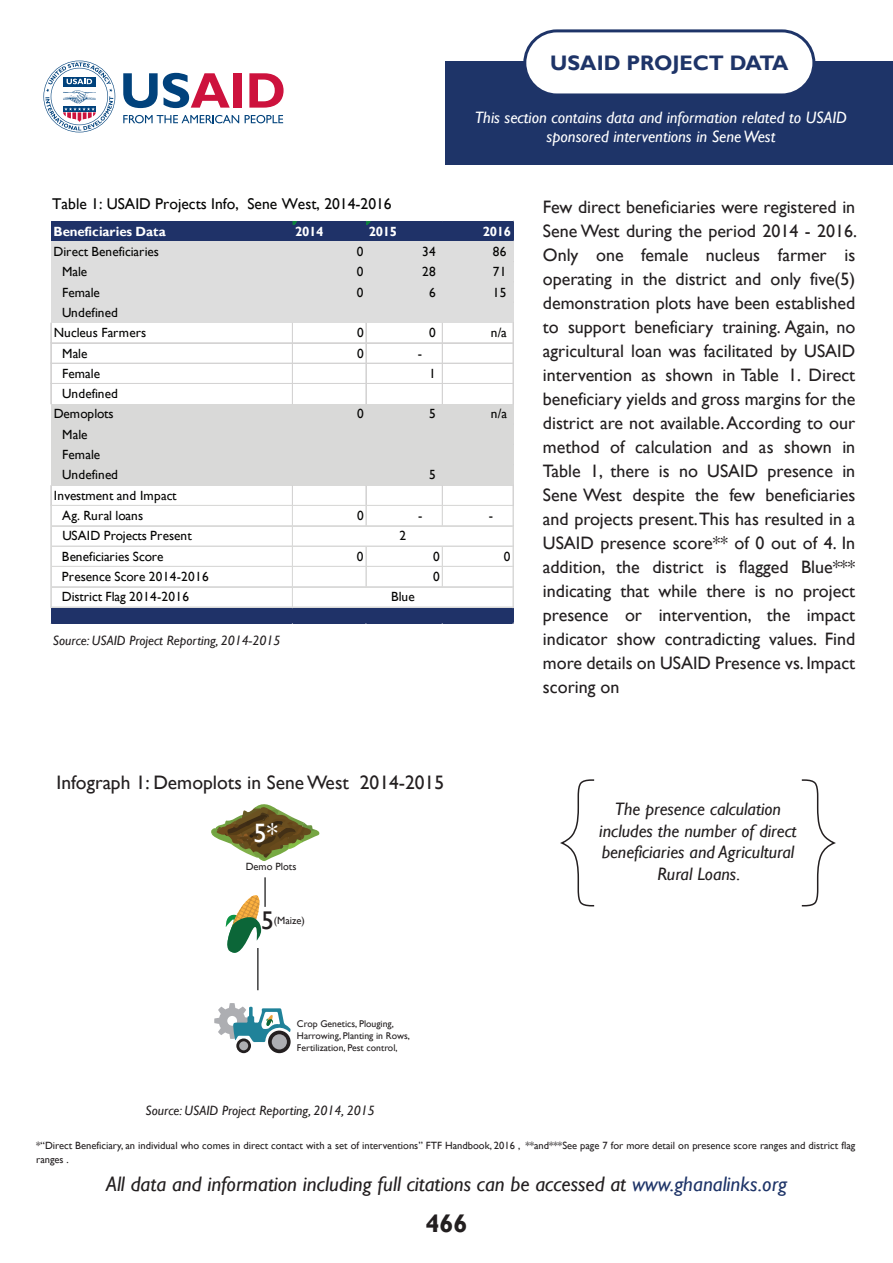
<style>
.page{position:relative;width:893px;height:1263px;background:#fff}
.page>*{position:absolute;margin:0;border:0;box-sizing:border-box;transform-origin:0 0}
.t1{font:26.55px "Gill Sans";color:#fff}
.t2{font:25.65px "Gill Sans";color:#231f20}
.t3{font:700 25.5px "Gill Sans";color:#231f20}
.t4{font:italic 21px "Gill Sans";color:#231f20}
.t5{font:700 21px "Gill Sans";color:#1e3468}
.t6{font:19.5px "Gill Sans";color:#231f20}
.t7{font:18px/24px "Gill Sans";color:#231f20;text-align:justify}
.t8{font:italic 18px/21.6px "Gill Sans";color:#231f20;text-align:center}
.t9{font:italic 16.5px/19.8px "Gill Sans";color:#fff;text-align:center}
.t10{font:15.6px "Gill Sans";color:#050504}
.t11{font:italic 13.5px "Gill Sans";color:#231f20}
.t12{font:13.35px/20.2px "Gill Sans";letter-spacing:-.005em;color:#050504}
.t13{font:700 13.35px "Gill Sans";letter-spacing:-.02em;color:#fff}
.t14{font:13.35px "Gill Sans";letter-spacing:.025em;color:#050504}
.t15{font:10.5px/13.5px "Gill Sans";color:#231f20}
.t16{font:9.75px/11.7px "Gill Sans";color:#231f20}
.s1{color:#1e3468}
</style>
<div class="page">
<div style="left:446px;top:62px;width:447px;height:103px;background:#1e3468"></div>
<div style="left:525px;top:31px;width:289px;height:64px;background:#fff;border-radius:32px"></div>
<div style="left:523px;top:29px;width:292px;height:67px;border:3px solid #1e3468;border-radius:32px"></div>
<svg style="left:801px;top:779px;width:35px;height:128px"></svg>
<svg style="left:560px;top:779px;width:35px;height:128px"></svg>
<svg style="left:123px;top:115px;width:116px;height:8px"></svg>
<svg style="left:245px;top:115px;width:38px;height:8px"></svg>
<svg style="left:123px;top:73px;width:107px;height:35px"></svg>
<div style="left:234px;top:73px;width:8px;height:35px;background:#cd123d"></div>
<svg style="left:249px;top:73px;width:35px;height:35px"></svg>
<svg style="left:43px;top:61px;width:72px;height:71px"></svg>
<div style="left:51px;top:222px;width:463px;height:20px;background:#1f3268"></div>
<div style="left:51px;top:241px;width:463px;height:82px;background:#ddd"></div>
<div style="left:51px;top:404px;width:463px;height:82px;background:#d9d9d8"></div>
<div style="left:51px;top:607px;width:463px;height:17px;background:#1f3268"></div>
<hr style="left:51px;top:323px;width:1px;height:81px;background:#d4d3d3">
<hr style="left:292px;top:323px;width:1px;height:81px;background:#d4d3d3">
<hr style="left:366px;top:323px;width:1px;height:81px;background:#d4d3d3">
<hr style="left:442px;top:323px;width:1px;height:81px;background:#d4d3d3">
<hr style="left:513px;top:323px;width:1px;height:81px;background:#d4d3d3">
<svg style="left:51px;top:486px;width:1px;height:19px"></svg>
<svg style="left:292px;top:486px;width:1px;height:19px"></svg>
<hr style="left:51px;top:505px;width:463px;height:1px;background:#d9d9d8">
<hr style="left:51px;top:525px;width:463px;height:1px;background:#d9d9d8">
<hr style="left:51px;top:526px;width:463px;height:1px;background:#d9d9d8">
<svg style="left:366px;top:486px;width:1px;height:39px"></svg>
<svg style="left:442px;top:486px;width:1px;height:39px"></svg>
<hr style="left:51px;top:546px;width:463px;height:1px;background:#d9d9d8">
<hr style="left:51px;top:566px;width:463px;height:1px;background:#d9d9d8">
<hr style="left:51px;top:586px;width:463px;height:1px;background:#d9d9d8">
<hr style="left:51px;top:587px;width:463px;height:1px;background:#d9d9d8">
<hr style="left:51px;top:505px;width:1px;height:103px;background:#d9d9d8">
<hr style="left:292px;top:506px;width:1px;height:102px;background:#d9d9d8">
<hr style="left:366px;top:547px;width:1px;height:40px;background:#d9d9d8">
<hr style="left:442px;top:547px;width:1px;height:40px;background:#d9d9d8">
<hr style="left:51px;top:607px;width:463px;height:1px;background:#d9d9d8">
<hr style="left:513px;top:506px;width:1px;height:102px;background:#d9d9d8">
<hr style="left:51px;top:342px;width:463px;height:1px;background:#d4d3d3">
<hr style="left:51px;top:343px;width:463px;height:1px;background:#d4d3d3">
<hr style="left:51px;top:363px;width:463px;height:1px;background:#d4d3d3">
<hr style="left:51px;top:383px;width:463px;height:1px;background:#d4d3d3">
<svg style="left:513px;top:486px;width:1px;height:19px"></svg>
<svg style="left:211px;top:804px;width:108px;height:57px"></svg>
<hr style="left:264px;top:877px;width:2px;height:30px;background:#3e3e3f">
<hr style="left:257px;top:948px;width:2px;height:42px;background:#3e3e3f">
<svg style="left:268px;top:1030px;width:23px;height:23px"></svg>
<div style="left:272px;top:1034px;width:15px;height:15px;background:#adaeb2;border-radius:50%"></div>
<svg style="left:236px;top:1038px;width:15px;height:15px"></svg>
<div style="left:239px;top:1041px;width:9px;height:9px;background:#adaeb2;border-radius:50%"></div>
<svg style="left:214px;top:1003px;width:77px;height:39px"></svg>
<svg style="left:225px;top:895px;width:37px;height:60px"></svg>
<p class="t5" style="left:550px;top:50px;width:240px">USAID PROJECT DATA</p>
<p class="t9" style="left:475px;top:107px;width:374px">This section contains data and information related to USAID sponsored interventions in Sene West</p>
<p class="t10" style="left:52px;top:195px;width:341px">Table 1: USAID Projects Info, Sene West, 2014-2016</p>
<p class="t13" style="left:54px;top:223px;width:114px">Beneficiaries Data</p>
<p class="t13" style="left:295px;top:223px;width:30px">2014</p>
<p class="t13" style="left:369px;top:223px;width:30px">2015</p>
<p class="t13" style="left:483px;top:223px;width:30px">2016</p>
<p class="t12" style="left:54px;top:241px;width:107px">Direct Beneficiaries</p>
<p class="t12" style="left:357px;top:241px;width:8px">0</p>
<p class="t12" style="left:422px;top:241px;width:15px">34</p>
<p class="t12" style="left:493px;top:241px;width:15px">86</p>
<p class="t12" style="left:62px;top:262px;width:27px">Male</p>
<p class="t12" style="left:357px;top:262px;width:8px">0</p>
<p class="t12" style="left:422px;top:262px;width:15px">28</p>
<p class="t12" style="left:493px;top:262px;width:15px">71</p>
<p class="t12" style="left:62px;top:282px;width:39px">Female</p>
<p class="t12" style="left:357px;top:282px;width:8px">0</p>
<p class="t12" style="left:429px;top:282px;width:8px">6</p>
<p class="t12" style="left:493px;top:282px;width:15px">15</p>
<p class="t12" style="left:54px;top:302px;width:94px;text-indent:8px">Undefined<br>Nucleus Farmers</p>
<p class="t12" style="left:357px;top:323px;width:8px">0</p>
<p class="t12" style="left:429px;top:323px;width:8px">0</p>
<p class="t12" style="left:491px;top:323px;width:18px">n/a</p>
<p class="t12" style="left:62px;top:343px;width:27px">Male</p>
<p class="t12" style="left:357px;top:343px;width:8px">0</p>
<p class="t12" style="left:418px;top:343px;width:6px">-</p>
<p class="t12" style="left:62px;top:363px;width:39px">Female</p>
<p class="t12" style="left:429px;top:363px;width:8px">1</p>
<p class="t12" style="left:54px;top:384px;width:66px;text-indent:8px">Undefined<br>Demoplots</p>
<p class="t12" style="left:357px;top:404px;width:8px">0</p>
<p class="t12" style="left:429px;top:404px;width:8px">5</p>
<p class="t12" style="left:491px;top:404px;width:18px">n/a</p>
<p class="t12" style="left:62px;top:424px;width:57px">Male<br>Female<br>Undefined</p>
<p class="t12" style="left:62px;top:485px;width:116px;text-indent:-8px">Investment and Impact<br>Ag. Rural loans</p>
<p class="t12" style="left:62px;top:526px;width:131px">USAID Projects Present<br>Beneficiaries Score</p>
<p class="t12" style="left:429px;top:465px;width:8px">5</p>
<p class="t12" style="left:357px;top:506px;width:8px">0</p>
<p class="t12" style="left:418px;top:506px;width:6px">-</p>
<p class="t12" style="left:489px;top:506px;width:6px">-</p>
<p class="t12" style="left:400px;top:526px;width:8px">2</p>
<p class="t12" style="left:357px;top:546px;width:8px">0</p>
<p class="t12" style="left:433px;top:546px;width:8px">0</p>
<p class="t12" style="left:504px;top:546px;width:8px">0</p>
<p class="t14" style="left:62px;top:569px;width:148px">Presence Score 2014-2016</p>
<p class="t12" style="left:433px;top:567px;width:8px">0</p>
<p class="t12" style="left:62px;top:587px;width:129px">District Flag 2014-2016</p>
<p class="t12" style="left:391px;top:587px;width:25px">Blue</p>
<p class="t11" style="left:53px;top:633px;width:229px">Source: USAID Project Reporting, 2014-2015</p>
<p class="t6" style="left:57px;top:771px;width:389px">Infograph 1: Demoplots in Sene West 2014-2015</p>
<h1 class="t1" style="left:253px;top:818px;width:26px">5*</h1>
<p class="t15" style="left:246px;top:860px;width:52px">Demo Plots</p>
<h2 class="t2" style="left:261px;top:905px;width:14px">5</h2>
<p class="t15" style="left:274px;top:914px;width:33px">(Maize)</p>
<p class="t7" style="left:543px;top:195px;width:316px">Few direct beneficiaries were registered in Sene West during the period 2014 - 2016.<br>Only one female nucleus farmer is operating in the district and only five(5) demonstration plots have been established to support beneficiary training. Again, no agricultural loan was facilitated by USAID intervention as shown in Table 1. Direct beneficiary yields and gross margins for the district are not available. According to our method of calculation and as shown in Table 1, there is no USAID presence in Sene West despite the few beneficiaries and projects present. This has resulted in a USAID presence score** of 0 out of 4. In addition, the district is flagged Blue*** indicating that while there is no project presence or intervention, the impact indicator show contradicting values. Find more details on USAID Presence vs. Impact scoring on</p>
<p class="t8" style="left:599px;top:798px;width:199px">The presence calculation includes the number of direct beneficiaries and Agricultural<br>Rural Loans.</p>
<p class="t16" style="left:297px;top:1018px;width:115px">Crop Genetics, Plouging,<br>Harrowing, Planting in Rows,<br>Fertilization, Pest control,</p>
<p class="t11" style="left:146px;top:1102px;width:231px">Source: USAID Project Reporting, 2014, 2015</p>
<p class="t15" style="left:36px;top:1139px;width:821px">*“Direct Beneficiary, an individual who comes in direct contact with a set of interventions” FTF Handbook, 2016 , **and***See page 7 for more detail on presence score ranges and district flag ranges .</p>
<p class="t4" style="left:106px;top:1172px;width:683px">All data and information including full citations can be accessed at <span class="s1">www.ghanalinks.org</span></p>
<h3 class="t3" style="left:425px;top:1208px;width:44px">466</h3>
</div>
